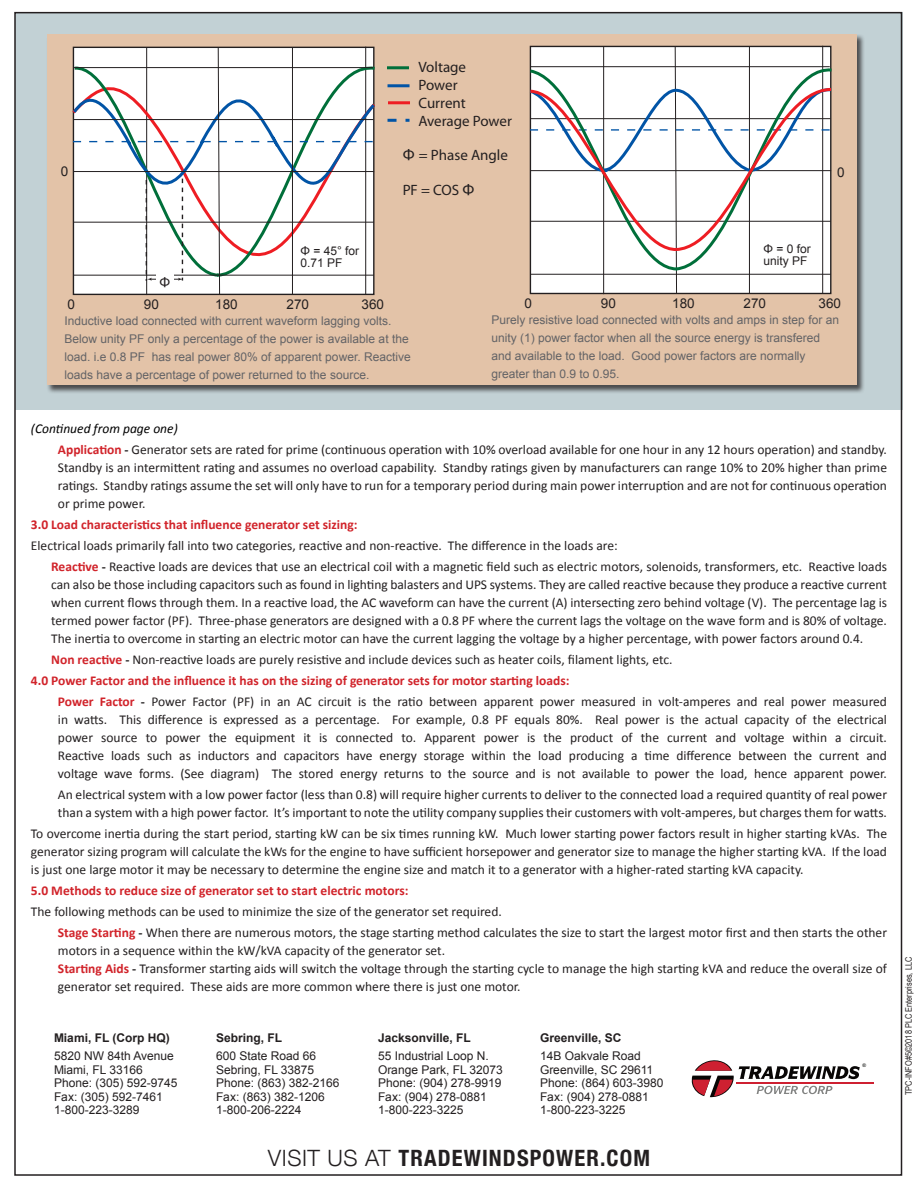
<style>
.page{position:relative;width:918px;height:1188px;background:#fff}
.page>*{position:absolute;margin:0;border:0;box-sizing:border-box;transform-origin:0 0}
.t1{font:700 condensed 22.5px "Helvetica Neue";letter-spacing:.05em;color:#231f20}
.t2{font:15px/18px "Myriad";color:#231f20}
.t3{font:13.5px/18px "Calibri";color:#231f20}
.t4{font:700 13.5px/21px "Calibri";color:#d1232a}
.t5{font:13.5px "Arial";color:#231f20}
.t6{font:12px/18px "Arial";color:#636366}
.t7{font:12px/12px "Arial";color:#231f20}
.t8{font:700 12px "Arial";color:#231f20}
.t9{font:9px "Arial Narrow";color:#231f20}
.t10{font:4.95px "Arial";color:#040503}
.s1{font-family:"Arial"}
.s2{font-style:italic;color:#000}
.s3{font-weight:700;color:#d1232a}
.s4{font-weight:700}
.s5{color:#231f20}
.s6{font-weight:400;color:#231f20}
.s7{font-weight:300;font-stretch:normal}
</style>
<div class="page">
<div style="left:16px;top:12px;width:887px;height:398px;background:#c2d1d5"></div>
<div style="left:46px;top:34px;width:819px;height:360px;background:#231f20;opacity:.75"></div>
<div style="left:47px;top:34px;width:810px;height:351px;background:#e3c3a8"></div>
<svg style="left:72px;top:47px;width:303px;height:248px;background:#ebebec"></svg>
<svg style="left:529px;top:46px;width:303px;height:248px;background:#eae9e9"></svg>
<svg style="left:529px;top:65px;width:303px;height:207px;background:#eef2f0"></svg>
<svg style="left:529px;top:86px;width:303px;height:167px;background:#ebeaeb"></svg>
<hr style="left:387px;top:66px;width:22px;height:3px;background:#006f3a">
<hr style="left:388px;top:101px;width:22px;height:3px;background:#ee1d23">
<svg style="left:388px;top:119px;width:22px;height:3px"></svg>
<hr style="left:388px;top:84px;width:22px;height:3px;background:#0154a6">
<hr style="left:736px;top:1082px;width:137px;height:1px;background:#ce2031">
<svg style="left:691px;top:1060px;width:169px;height:37px"></svg>
<p class="t5" style="left:61px;top:163px;width:9px">0</p>
<p class="t2" style="left:419px;top:59px;width:95px">Voltage<br>Power<br>Current<br>Average Power</p>
<p class="t2" style="left:403px;top:147px;width:107px"><span class="s1">Φ</span> = Phase Angle</p>
<p class="t2" style="left:403px;top:182px;width:73px">PF = COS <span class="s1">Φ</span></p>
<p class="t5" style="left:837px;top:163px;width:9px">0</p>
<p class="t7" style="left:301px;top:245px;width:60px">Φ = 45° for<br>0.71 PF</p>
<p class="t7" style="left:764px;top:243px;width:49px">Φ = 0 for unity PF</p>
<p class="t5" style="left:160px;top:273px;width:12px">Φ</p>
<p class="t5" style="left:67px;top:296px;width:9px">0</p>
<p class="t5" style="left:144px;top:296px;width:17px">90</p>
<p class="t5" style="left:215px;top:296px;width:24px">180</p>
<p class="t5" style="left:287px;top:296px;width:24px">270</p>
<p class="t5" style="left:362px;top:296px;width:24px">360</p>
<p class="t5" style="left:524px;top:295px;width:9px">0</p>
<p class="t5" style="left:601px;top:295px;width:17px">90</p>
<p class="t5" style="left:672px;top:295px;width:24px">180</p>
<p class="t5" style="left:744px;top:295px;width:24px">270</p>
<p class="t5" style="left:819px;top:295px;width:24px">360</p>
<p class="t6" style="left:65px;top:312px;width:348px">Inductive load connected with current waveform lagging volts.<br>Below unity PF only a percentage of the power is available at the load. i.e 0.8 PF has real power 80% of apparent power. Reactive loads have a percentage of power returned to the source.</p>
<p class="t6" style="left:492px;top:311px;width:349px">Purely resistive load connected with volts and amps in step for an unity (1) power factor when all the source energy is transfered and available to the load. Good power factors are normally greater than 0.9 to 0.95.</p>
<p class="t3" style="left:58px;top:419px;width:831px;line-height:21px;text-indent:-27px"><span class="s2">(Continued from page one)<br></span><span class="s3">Application</span> <span class="s4">-</span> Generator sets are rated for prime (continuous operation with 10% overload available for one hour in any 12 hours operation) and standby.</p>
<p class="t3" style="left:58px;top:459px;width:831px;text-align:justify">Standby is an intermittent rating and assumes no overload capability. Standby ratings given by manufacturers can range 10% to 20% higher than prime ratings. Standby ratings assume the set will only have to run for a temporary period during main power interruption and are not for continuous operation or prime power.</p>
<p class="t4" style="left:31px;top:514px;width:328px">3.0 Load characteristics that influence generator set sizing:</p>
<p class="t3" style="left:51px;top:536px;width:837px;line-height:21px;text-indent:-20px">Electrical loads primarily fall into two categories, reactive and non-reactive. The difference in the loads are:<br><span class="s3">Reactive</span> <span class="s4">-</span> Reactive loads are devices that use an electrical coil with a magnetic field such as electric motors, solenoids, transformers, etc. Reactive loads</p>
<p class="t3" style="left:51px;top:576px;width:837px;text-align:justify">can also be those including capacitors such as found in lighting balasters and UPS systems. They are called reactive because they produce a reactive current when current flows through them. In a reactive load, the AC waveform can have the current (A) intersecting zero behind voltage (V). The percentage lag is termed power factor (PF). Three-phase generators are designed with a 0.8 PF where the current lags the voltage on the wave form and is 80% of voltage.<br>The inertia to overcome in starting an electric motor can have the current lagging the voltage by a higher percentage, with power factors around 0.4.</p>
<p class="t4" style="left:31px;top:649px;width:643px;text-indent:20px">Non reactive <span class="s5">-</span> <span class="s6">Non-reactive loads are purely resistive and include devices such as heater coils, filament lights, etc.<br></span>4.0 Power Factor and the influence it has on the sizing of generator sets for motor starting loads:</p>
<p class="t3" style="left:58px;top:693px;width:831px;text-align:justify"><span class="s3">Power Factor</span> <span class="s4">-</span> Power Factor (PF) in an AC circuit is the ratio between apparent power measured in volt-amperes and real power measured in watts. This difference is expressed as a percentage. For example, 0.8 PF equals 80%. Real power is the actual capacity of the electrical power source to power the equipment it is connected to. Apparent power is the product of the current and voltage within a circuit.<br>Reactive loads such as inductors and capacitors have energy storage within the load producing a time difference between the current and voltage wave forms. (See diagram) The stored energy returns to the source and is not available to power the load, hence apparent power.</p>
<p class="t3" style="left:58px;top:786px;width:831px">An electrical system with a low power factor (less than 0.8) will require higher currents to deliver to the connected load a required quantity of real power than a system with a high power factor. It’s important to note the utility company supplies their customers with volt-amperes, but charges them for watts.</p>
<p class="t3" style="left:31px;top:825px;width:858px;text-align:justify">To overcome inertia during the start period, starting kW can be six times running kW. Much lower starting power factors result in higher starting kVAs. The generator sizing program will calculate the kWs for the engine to have sufficient horsepower and generator size to manage the higher starting kVA. If the load is just one large motor it may be necessary to determine the engine size and match it to a generator with a higher-rated starting kVA capacity.</p>
<p class="t4" style="left:31px;top:880px;width:379px">5.0 Methods to reduce size of generator set to start electric motors:</p>
<p class="t3" style="left:58px;top:902px;width:831px;line-height:21px;text-indent:-27px">The following methods can be used to minimize the size of the generator set required.<br><span class="s3">Stage Starting</span> <span class="s4">-</span> When there are numerous motors, the stage starting method calculates the size to start the largest motor first and then starts the other</p>
<p class="t3" style="left:58px;top:942px;width:831px">motors in a sequence within the kW/kVA capacity of the generator set.<br><span class="s3">Starting Aids</span> <span class="s4">-</span> Transformer starting aids will switch the voltage through the starting cycle to manage the high starting kVA and reduce the overall size of generator set required. These aids are more common where there is just one motor.</p>
<p class="t8" style="left:54px;top:1030px;width:117px">Miami, FL (Corp HQ)</p>
<p class="t8" style="left:216px;top:1030px;width:68px">Sebring, FL</p>
<p class="t8" style="left:378px;top:1030px;width:94px">Jacksonville, FL</p>
<p class="t8" style="left:540px;top:1030px;width:83px">Greenville, SC</p>
<p class="t7" style="left:54px;top:1050px;width:121px">5820 NW 84th Avenue</p>
<p class="t7" style="left:216px;top:1050px;width:102px">600 State Road 66</p>
<p class="t7" style="left:378px;top:1050px;width:112px">55 Industrial Loop N.</p>
<p class="t7" style="left:540px;top:1050px;width:102px">14B Oakvale Road</p>
<p class="t7" style="left:54px;top:1064px;width:90px">Miami, FL 33166</p>
<p class="t7" style="left:216px;top:1064px;width:100px">Sebring, FL 33875</p>
<p class="t7" style="left:378px;top:1064px;width:126px">Orange Park, FL 32073</p>
<p class="t7" style="left:540px;top:1064px;width:115px">Greenville, SC 29611</p>
<p class="t7" style="left:54px;top:1077px;width:125px">Phone: (305) 592-9745</p>
<p class="t7" style="left:216px;top:1077px;width:125px">Phone: (863) 382-2166</p>
<p class="t7" style="left:378px;top:1077px;width:125px">Phone: (904) 278-9919</p>
<p class="t7" style="left:540px;top:1077px;width:125px">Phone: (864) 603-3980</p>
<p class="t7" style="left:54px;top:1091px;width:110px">Fax: (305) 592-7461</p>
<p class="t7" style="left:216px;top:1091px;width:110px">Fax: (863) 382-1206</p>
<p class="t7" style="left:378px;top:1091px;width:110px">Fax: (904) 278-0881</p>
<p class="t7" style="left:540px;top:1091px;width:110px">Fax: (904) 278-0881</p>
<p class="t7" style="left:54px;top:1104px;width:87px">1-800-223-3289</p>
<p class="t7" style="left:216px;top:1104px;width:87px">1-800-206-2224</p>
<p class="t7" style="left:378px;top:1104px;width:87px">1-800-223-3225</p>
<p class="t7" style="left:540px;top:1104px;width:87px">1-800-223-3225</p>
<h1 class="t1" style="left:268px;top:1139px;width:384px"><span class="s7">VISIT US AT</span> TRADEWINDSPOWER.COM</h1>
<p class="t10" style="left:863px;top:1062px;width:5px">®</p>
<p class="t9" style="left:902px;top:1095px;width:140px;rotate:-90deg">TPC-INFO#5©2018 PLC Enterprises, LLC</p>
</div>
